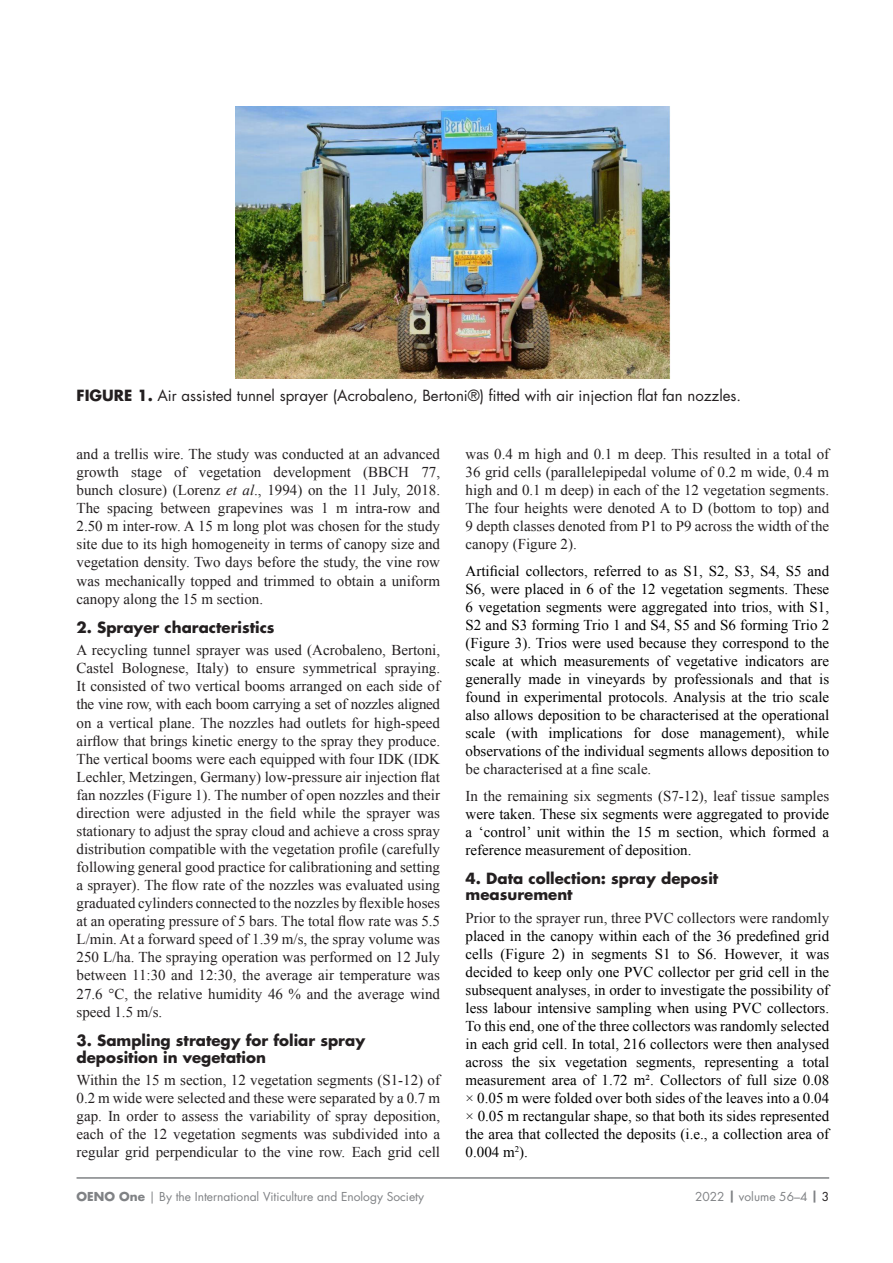
<style>
.page{position:relative;width:893px;height:1263px;background:#fff}
.page>*{position:absolute;margin:0;border:0;box-sizing:border-box;transform-origin:0 0}
.CORPS_texte_courant{font:15px/18px "Times New Roman";color:#231f20;text-align:justify}
.CORPS_texte_courant-2{font:15px/18px "Times New Roman";color:#000;text-align:justify}
.CORPS_TITRE_2-paragr{font:700 15px/16.5px "Futura Std";color:#231f20}
.CORPS_FIGURE-Titre5{font:15px "Futura Std";color:#231f20}
.t1{font:12px "Futura Std";color:#808285}
.s1{font-weight:700}
.s2{font-style:italic}
.s3{color:#231f20}
</style>
<div class="page">
<hr style="left:77px;top:1177px;width:752px;height:2px;background:#808285">
<img style="left:235px;top:106px;width:435px;height:272px">
<p class="CORPS_FIGURE-Titre5" style="left:77px;top:386px;width:666px"><span class="s1">FIGURE 1.</span> Air assisted tunnel sprayer (Acrobaleno, Bertoni®) fitted with air injection flat fan nozzles.</p>
<p class="CORPS_texte_courant" style="left:77px;top:445px;width:365px">and a trellis wire. The study was conducted at an advanced growth stage of vegetation development (BBCH 77, bunch closure) (Lorenz <span class="s2">et al</span>., 1994) on the 11 July, 2018.<br>The spacing between grapevines was 1 m intra-row and 2.50 m inter-row. A 15 m long plot was chosen for the study site due to its high homogeneity in terms of canopy size and vegetation density. Two days before the study, the vine row was mechanically topped and trimmed to obtain a uniform canopy along the 15 m section.</p>
<p class="CORPS_TITRE_2-paragr" style="left:77px;top:619px;width:200px">2. Sprayer characteristics</p>
<p class="CORPS_texte_courant" style="left:77px;top:641px;width:365px">A recycling tunnel sprayer was used (Acrobaleno, Bertoni, Castel Bolognese, Italy) to ensure symmetrical spraying.<br>It consisted of two vertical booms arranged on each side of the vine row, with each boom carrying a set of nozzles aligned on a vertical plane. The nozzles had outlets for high-speed airflow that brings kinetic energy to the spray they produce.<br>The vertical booms were each equipped with four IDK (IDK Lechler, Metzingen, Germany) low-pressure air injection flat fan nozzles (Figure 1). The number of open nozzles and their direction were adjusted in the field while the sprayer was stationary to adjust the spray cloud and achieve a cross spray distribution compatible with the vegetation profile (carefully following general good practice for calibrationing and setting a sprayer). The flow rate of the nozzles was evaluated using graduated cylinders connected to the nozzles by flexible hoses at an operating pressure of 5 bars. The total flow rate was 5.5<br>L/min. At a forward speed of 1.39 m/s, the spray volume was 250 L/ha. The spraying operation was performed on 12 July between 11:30 and 12:30, the average air temperature was 27.6 °C, the relative humidity 46 % and the average wind speed 1.5 m/s.</p>
<p class="CORPS_TITRE_2-paragr" style="left:77px;top:1032px;width:290px">3. Sampling strategy for foliar spray deposition in vegetation</p>
<p class="CORPS_texte_courant" style="left:77px;top:1070px;width:365px">Within the 15 m section, 12 vegetation segments (S1-12) of 0.2 m wide were selected and these were separated by a 0.7 m gap. In order to assess the variability of spray deposition, each of the 12 vegetation segments was subdivided into a regular grid perpendicular to the vine row. Each grid cell</p>
<p class="CORPS_texte_courant" style="left:466px;top:445px;width:365px">was 0.4 m high and 0.1 m deep. This resulted in a total of 36 grid cells (parallelepipedal volume of 0.2 m wide, 0.4 m high and 0.1 m deep) in each of the 12 vegetation segments.<br>The four heights were denoted A to D (bottom to top) and 9 depth classes denoted from P1 to P9 across the width of the canopy (Figure 2).</p>
<p class="CORPS_texte_courant-2" style="left:466px;top:561px;width:365px">Artificial collectors, referred to as S1, S2, S3, S4, S5 and S6, were placed in 6 of the 12 vegetation segments. These 6 vegetation segments were aggregated into trios, with S1, S2 and S3 forming Trio 1 and S4, S5 and S6 forming Trio 2 (Figure 3). Trios were used because they correspond to the scale at which measurements of vegetative indicators are generally made in vineyards by professionals and that is found in experimental protocols. Analysis at the trio scale also allows deposition to be characterised at the operational scale (with implications for dose management), while observations of the individual segments allows deposition to <span class="s3">be characterised at a fine scale.</span></p>
<p class="CORPS_texte_courant-2" style="left:466px;top:786px;width:365px"><span class="s3">In the remaining six segments (S7-12), leaf tissue samples </span>were taken. These six segments were aggregated to provide a ‘control’ unit within the 15 m section, which formed a reference measurement of deposition.</p>
<p class="CORPS_TITRE_2-paragr" style="left:466px;top:870px;width:254px">4. Data collection: spray deposit measurement</p>
<p class="CORPS_texte_courant-2" style="left:466px;top:908px;width:365px"><span class="s3">Prior to the sprayer run, three PVC collectors were randomly </span>placed in the canopy within each of the 36 predefined grid cells (Figure 2) in segments S1 to S6. However, it was decided to keep only one PVC collector per grid cell in the subsequent analyses, in order to investigate the possibility of less labour intensive sampling when using PVC collectors.<br>To this end, one of the three collectors was randomly selected in each grid cell. In total, 216 collectors were then analysed across the six vegetation segments, representing a total measurement area of 1.72 m². Collectors of full size 0.08 × 0.05 m were folded over both sides of the leaves into a 0.04 × 0.05 m rectangular shape, so that both its sides represented the area that collected the deposits (i.e., a collection area of 0.004 m<sup>2</sup>).</p>
<p class="t1" style="left:77px;top:1188px;width:349px"><span class="s1">OENO One</span> | By the International Viticulture and Enology Society</p>
<p class="t1" style="left:695px;top:1188px;width:136px">2022 <span class="s1">|</span> volume 56–4 <span class="s1">|</span> <span class="s3">3</span></p>
</div>
